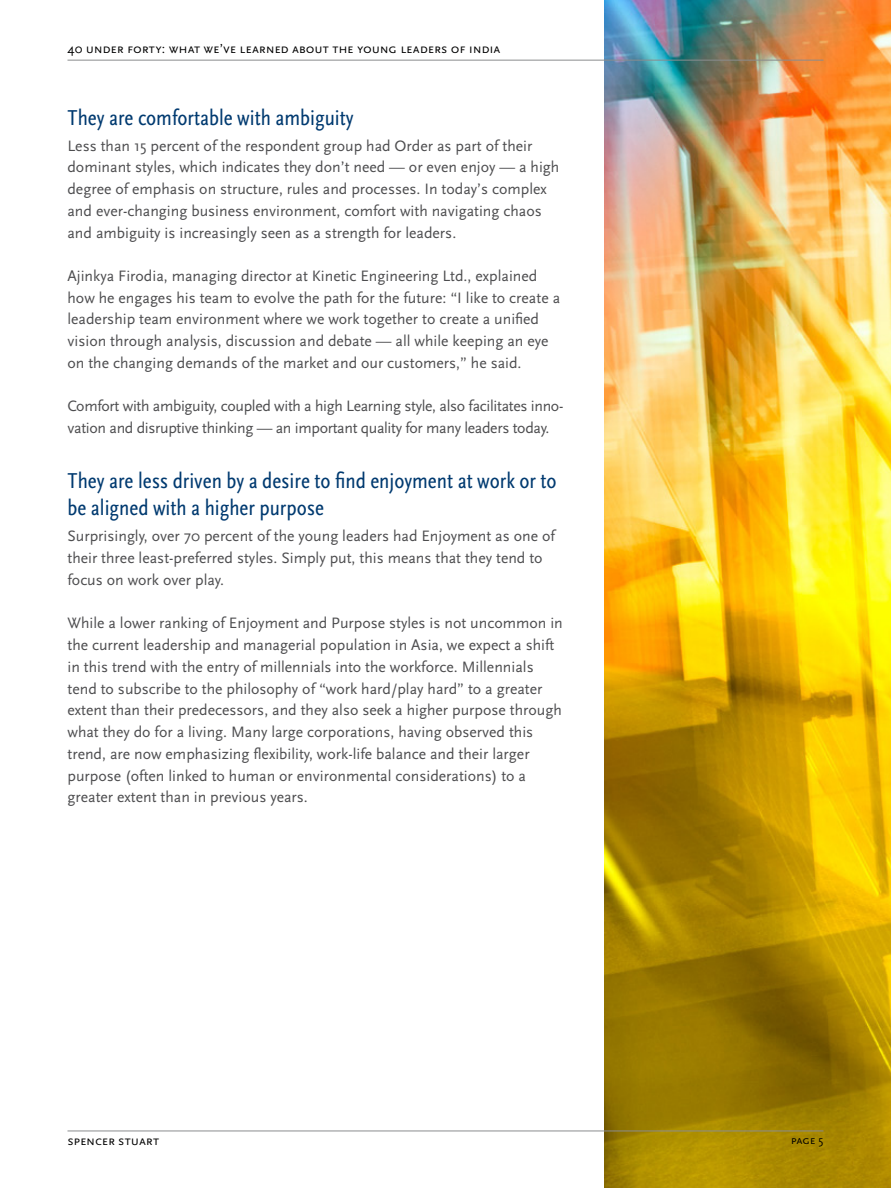
<style>
.page{position:relative;width:891px;height:1188px;background:#fff}
.page>*{position:absolute;margin:0;border:0;box-sizing:border-box;transform-origin:0 0}
.t1{font:condensed 22.5px/27px "Scala Sans Pro";color:#003a70}
.t2{font:15.75px/21.8px "Scala Sans Pro";color:#4d4d4f}
.t3{font:15.75px/21.8px "Scala Sans Pro";letter-spacing:-.02em;color:#4d4d4f}
.t4{font:13.5px "Scala Sans Pro";letter-spacing:-.01em;color:#000}
.t5{font:12px "Scala Sans Pro";color:#000}
</style>
<div class="page">
<img style="left:605px;top:0;width:286px;height:1188px">
<hr style="left:68px;top:60px;width:756px;height:1px;background:#8a8c8e">
<hr style="left:68px;top:1131px;width:756px;height:1px;background:#8a8c8e">
<p class="t4" style="left:68px;top:41px;width:435px">40 Under Forty: What we’ve learned about the you ng leaders of India</p>
<h1 class="t1" style="left:68px;top:104px;width:288px">They are comfortable with ambiguity</h1>
<p class="t2" style="left:68px;top:135px;width:493px">Less than 15 percent of the respondent group had Order as part of their dominant styles, which indicates they don’t need — or even enjoy — a high degree of emphasis on structure, rules and processes. In today’s complex and ever-changing business environment, comfort with navigating chaos and ambiguity is increasingly seen as a strength for leaders.</p>
<p class="t2" style="left:68px;top:265px;width:494px">Ajinkya Firodia, managing director at Kinetic Engineering Ltd., explained how he engages his team to evolve the path for the future: “I like to create a leadership team environment where we work together to create a unified vision through analysis, discussion and debate — all while keeping an eye on the changing demands of the market and our customers,” he said.</p>
<p class="t3" style="left:68px;top:395px;width:497px">Comfort with ambiguity, coupled with a high Learning style, also facilitates inno&shy;vation and disruptive thinking — an important quality for many leaders today.</p>
<h1 class="t1" style="left:68px;top:467px;width:491px">They are less driven by a desire to find enjoyment at work or to be aligned with a higher purpose</h1>
<p class="t2" style="left:68px;top:525px;width:489px">Surprisingly, over 70 percent of the young leaders had Enjoyment as one of their three least-preferred styles. Simply put, this means that they tend to focus on work over play.</p>
<p class="t2" style="left:68px;top:612px;width:497px">While a lower ranking of Enjoyment and Purpose styles is not uncommon in the current leadership and managerial population in Asia, we expect a shift in this trend with the entry of millennials into the workforce. Millennials tend to subscribe to the philosophy of “work hard/play hard” to a greater extent than their predecessors, and they also seek a higher purpose through what they do for a living. Many large corporations, having observed this trend, are now emphasizing flexibility, work-life balance and their larger purpose (often linked to human or environmental considerations) to a greater extent than in previous years.</p>
<p class="t4" style="left:68px;top:1133px;width:93px">Spencer Stuart</p>
<p class="t5" style="left:791px;top:1133px;width:34px">page 5</p>
</div>
